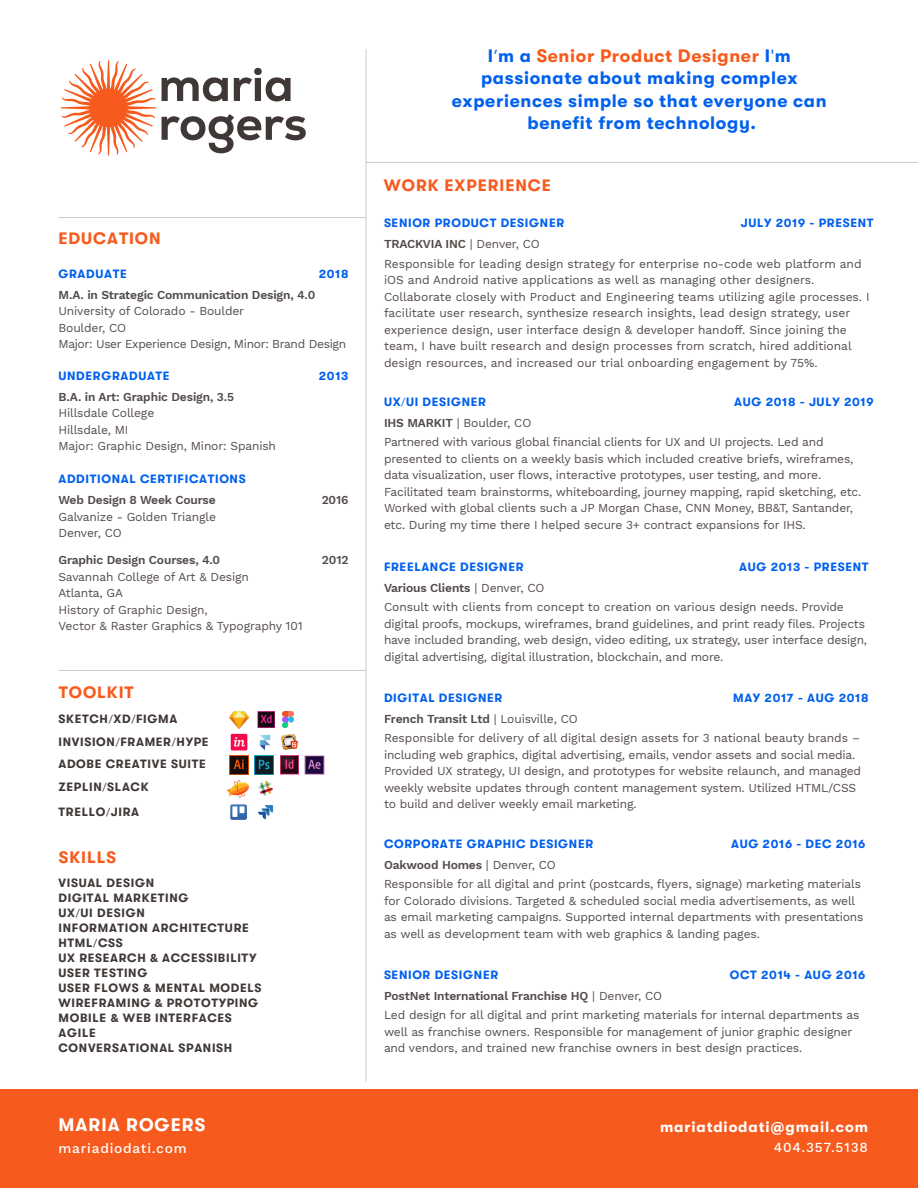
<style>
.page{position:relative;width:918px;height:1188px;background:#fff}
.page>*{position:absolute;margin:0;border:0;box-sizing:border-box;transform-origin:0 0}
.t1{font:700 18.15px "GT Walsheim Pro Trial";letter-spacing:.055em;color:#fff}
.t2{font:700 18px/22.5px "GT Walsheim Pro Trial";letter-spacing:.035em;color:#0160ee;text-align:center}
.t3{font:700 16.5px "GT Walsheim Pro Trial";letter-spacing:.055em;color:#f65b1d}
.t4{font:700 15px "GT Walsheim Pro Trial";letter-spacing:.055em;color:#fff}
.t5{font:500 13.65px "Work Sans";letter-spacing:.055em;color:#fff}
.t6{font:12px/16.5px "Work Sans";letter-spacing:-.01em;color:#534b4a}
.t7{font:700 12px/15px "GT Walsheim Pro Trial";letter-spacing:.055em;color:#403836}
.t8{font:700 12px "GT Walsheim Pro Trial";letter-spacing:.055em;color:#0160ee}
.t9{font:600 12px "Work Sans";letter-spacing:-.01em;color:#534b4a}
.t10{font:12px/16.5px "Work Sans";letter-spacing:-.03em;color:#534b4a}
.s1{font-family:"Myriad Pro";font-weight:400}
.s2{font-family:"Work Sans"}
.s3{color:#f65b1d}
.s4{font-weight:600}
</style>
<div class="page">
<div style="left:0;top:1089px;width:918px;height:99px;background:#f65b1d"></div>
<hr style="left:365px;top:49px;width:2px;height:1032px;background:#b3ada4">
<hr style="left:58px;top:217px;width:308px;height:1px;background:#b3ada4">
<hr style="left:366px;top:162px;width:552px;height:1px;background:#b3ada4">
<hr style="left:58px;top:670px;width:308px;height:1px;background:#b3ada4">
<img style="left:259px;top:734px;width:12px;height:17px">
<img style="left:230px;top:733px;width:18px;height:18px">
<img style="left:229px;top:756px;width:19px;height:18px">
<img style="left:255px;top:756px;width:19px;height:18px">
<img style="left:280px;top:756px;width:19px;height:18px">
<img style="left:304px;top:756px;width:20px;height:19px">
<img style="left:226px;top:779px;width:23px;height:19px">
<img style="left:258px;top:780px;width:15px;height:15px">
<img style="left:231px;top:804px;width:15px;height:15px">
<img style="left:281px;top:734px;width:16px;height:15px">
<img style="left:258px;top:804px;width:15px;height:15px">
<img style="left:229px;top:712px;width:19px;height:17px">
<img style="left:258px;top:712px;width:16px;height:16px">
<img style="left:283px;top:711px;width:11px;height:17px">
<svg style="left:61px;top:60px;width:95px;height:96px"></svg>
<div style="left:89px;top:89px;width:39px;height:38px;background:#f65b1d;border-radius:50%"></div>
<svg style="left:162px;top:114px;width:144px;height:39px"></svg>
<svg style="left:162px;top:77px;width:66px;height:24px"></svg>
<svg style="left:234px;top:68px;width:57px;height:33px"></svg>
<h3 class="t3" style="left:58px;top:229px;width:104px">EDUCATION</h3>
<p class="t8" style="left:58px;top:267px;width:70px">GRADUATE</p>
<p class="t8" style="left:319px;top:267px;width:31px">2018</p>
<p class="t9" style="left:58px;top:288px;width:258px">M.A. in Strategic Communication Design, 4.0</p>
<p class="t10" style="left:58px;top:304px;width:289px">University of Colorado - Boulder<br>Boulder, CO<br>Major: User Experience Design, Minor: Brand Design</p>
<p class="t8" style="left:58px;top:369px;width:113px">UNDERGRADUATE</p>
<p class="t8" style="left:319px;top:369px;width:31px">2013</p>
<p class="t9" style="left:58px;top:390px;width:177px">B.A. in Art: Graphic Design, 3.5</p>
<p class="t6" style="left:58px;top:406px;width:219px">Hillsdale College<br>Hillsdale, MI<br>Major: Graphic Design, Minor: Spanish</p>
<p class="t8" style="left:58px;top:473px;width:189px">ADDITIONAL CERTIFICATIONS</p>
<p class="t9" style="left:58px;top:493px;width:159px">Web Design 8 Week Course</p>
<p class="t9" style="left:322px;top:493px;width:28px">2016</p>
<p class="t6" style="left:58px;top:509px;width:159px">Galvanize - Golden Triangle<br>Denver, CO</p>
<p class="t9" style="left:58px;top:553px;width:163px">Graphic Design Courses, 4.0</p>
<p class="t9" style="left:322px;top:553px;width:28px">2012</p>
<p class="t6" style="left:58px;top:569px;width:246px">Savannah College of Art &amp; Design<br>Atlanta, GA<br>History of Graphic Design,<br>Vector &amp; Raster Graphics &amp; Typography 101</p>
<h3 class="t3" style="left:59px;top:683px;width:76px">TOOLKIT</h3>
<p class="t7" style="left:58px;top:711px;width:120px">SKETCH<span class="s1">/</span>XD<span class="s1">/</span>FIGMA</p>
<p class="t7" style="left:59px;top:734px;width:152px">INVISION<span class="s1">/</span>FRAMER<span class="s1">/</span>HYPE</p>
<p class="t7" style="left:59px;top:775px;width:92px;line-height:24.6px">ZEPLIN<span class="s1">/</span>SLACK<br>TRELLO<span class="s1">/</span>JIRA</p>
<p class="t7" style="left:58px;top:757px;width:149px">ADOBE CREATIVE SUITE</p>
<h3 class="t3" style="left:59px;top:848px;width:59px">SKILLS</h3>
<p class="t7" style="left:58px;top:875px;width:205px">VISUAL DESIGN<br>DIGITAL MARKETING<br>UX<span class="s1">/</span>UI DESIGN<br>INFORMATION ARCHITECTURE<br>HTML<span class="s1">/</span>CSS<br>UX RESEARCH <span class="s2">&amp;</span> ACCESSIBILITY<br>USER TESTING<br>USER FLOWS <span class="s2">&amp;</span> MENTAL MODELS<br>WIREFRAMING <span class="s2">&amp;</span> PROTOTYPING<br>MOBILE <span class="s2">&amp;</span> WEB INTERFACES<br>AGILE<br>CONVERSATIONAL SPANISH</p>
<h1 class="t1" style="left:59px;top:1115px;width:148px">MARIA ROGERS</h1>
<p class="t5" style="left:59px;top:1141px;width:130px">mariadiodati.com</p>
<h2 class="t2" style="left:452px;top:44px;width:376px">I<span class="s1">’</span>m a <span class="s3">Senior Product Designer</span> I<span class="s1">'</span>m passionate about making complex experiences simple so that everyone can benefit from technology.</h2>
<h3 class="t3" style="left:384px;top:176px;width:169px">WORK EXPERIENCE</h3>
<p class="t8" style="left:384px;top:217px;width:182px">SENIOR PRODUCT DESIGNER</p>
<p class="t8" style="left:741px;top:217px;width:134px">JULY 2019 - PRESENT</p>
<p class="t6" style="left:384px;top:235px;width:479px;line-height:19.5px"><span class="s4">TRACKVIA INC</span> | Denver, CO<br>Responsible for leading design strategy for enterprise no-code web platform and</p>
<p class="t6" style="left:384px;top:272px;width:487px">iOS and Android native applications as well as managing other designers.<br>Collaborate closely with Product and Engineering teams utilizing agile processes. I facilitate user research, synthesize research insights, lead design strategy, user experience design, user interface design &amp; developer handoff. Since joining the team, I have built research and design processes from scratch, hired additional design resources, and increased our trial onboarding engagement by 75%.</p>
<p class="t8" style="left:384px;top:395px;width:104px">UX<span class="s1">/</span>UI DESIGNER</p>
<p class="t8" style="left:734px;top:395px;width:141px">AUG 2018 - JULY 2019</p>
<p class="t6" style="left:384px;top:414px;width:441px;line-height:19.5px"><span class="s4">IHS MARKIT</span> | Boulder, CO<br>Partnered with various global financial clients for UX and UI projects. Led and</p>
<p class="t6" style="left:384px;top:451px;width:479px">presented to clients on a weekly basis which included creative briefs, wireframes, data visualization, user flows, interactive prototypes, user testing, and more.<br>Facilitated team brainstorms, whiteboarding, journey mapping, rapid sketching, etc.<br>Worked with global clients such a JP Morgan Chase, CNN Money, BB&amp;T, Santander, etc. During my time there I helped secure 3+ contract expansions for IHS.</p>
<p class="t8" style="left:384px;top:560px;width:141px">FREELANCE DESIGNER</p>
<p class="t8" style="left:739px;top:560px;width:131px">AUG 2013 - PRESENT</p>
<p class="t6" style="left:384px;top:578px;width:461px;line-height:19.5px"><span class="s4">Various Clients</span> | Denver, CO<br>Consult with clients from concept to creation on various design needs. Provide</p>
<p class="t6" style="left:384px;top:616px;width:485px">digital proofs, mockups, wireframes, brand guidelines, and print ready files. Projects have included branding, web design, video editing, ux strategy, user interface design, digital advertising, digital illustration, blockchain, and more.</p>
<p class="t8" style="left:384px;top:691px;width:120px">DIGITAL DESIGNER</p>
<p class="t8" style="left:733px;top:691px;width:137px">MAY 2017 - AUG 2018</p>
<p class="t6" style="left:384px;top:710px;width:478px;line-height:19.5px"><span class="s4">French Transit Ltd</span> | Louisville, CO<br>Responsible for delivery of all digital design assets for 3 national beauty brands –</p>
<p class="t6" style="left:384px;top:747px;width:479px">including web graphics, digital advertising, emails, vendor assets and social media.<br>Provided UX strategy, UI design, and prototypes for website relaunch, and managed weekly website updates through content management system. Utilized HTML/CSS to build and deliver weekly email marketing.</p>
<p class="t8" style="left:384px;top:837px;width:211px">CORPORATE GRAPHIC DESIGNER</p>
<p class="t8" style="left:731px;top:837px;width:136px">AUG 2016 - DEC 2016</p>
<p class="t6" style="left:384px;top:856px;width:479px;line-height:19.5px"><span class="s4">Oakwood Homes</span> | Denver, CO<br>Responsible for all digital and print (postcards, flyers, signage) marketing materials</p>
<p class="t6" style="left:384px;top:893px;width:481px">for Colorado divisions. Targeted &amp; scheduled social media advertisements, as well as email marketing campaigns. Supported internal departments with presentations as well as development team with web graphics &amp; landing pages.</p>
<p class="t8" style="left:384px;top:968px;width:116px">SENIOR DESIGNER</p>
<p class="t8" style="left:730px;top:968px;width:137px">OCT 2014 - AUG 2016</p>
<p class="t6" style="left:384px;top:987px;width:477px;line-height:19.5px"><span class="s4">PostNet International Franchise HQ</span> | Denver, CO<br>Led design for all digital and print marketing materials for internal departments as</p>
<p class="t6" style="left:384px;top:1024px;width:470px">well as franchise owners. Responsible for management of junior graphic designer and vendors, and trained new franchise owners in best design practices.</p>
<p class="t4" style="left:660px;top:1119px;width:209px">mariatdiodati<span class="s2">@</span>gmail.com</p>
<p class="t5" style="left:774px;top:1140px;width:96px">404.357.5138</p>
</div>
